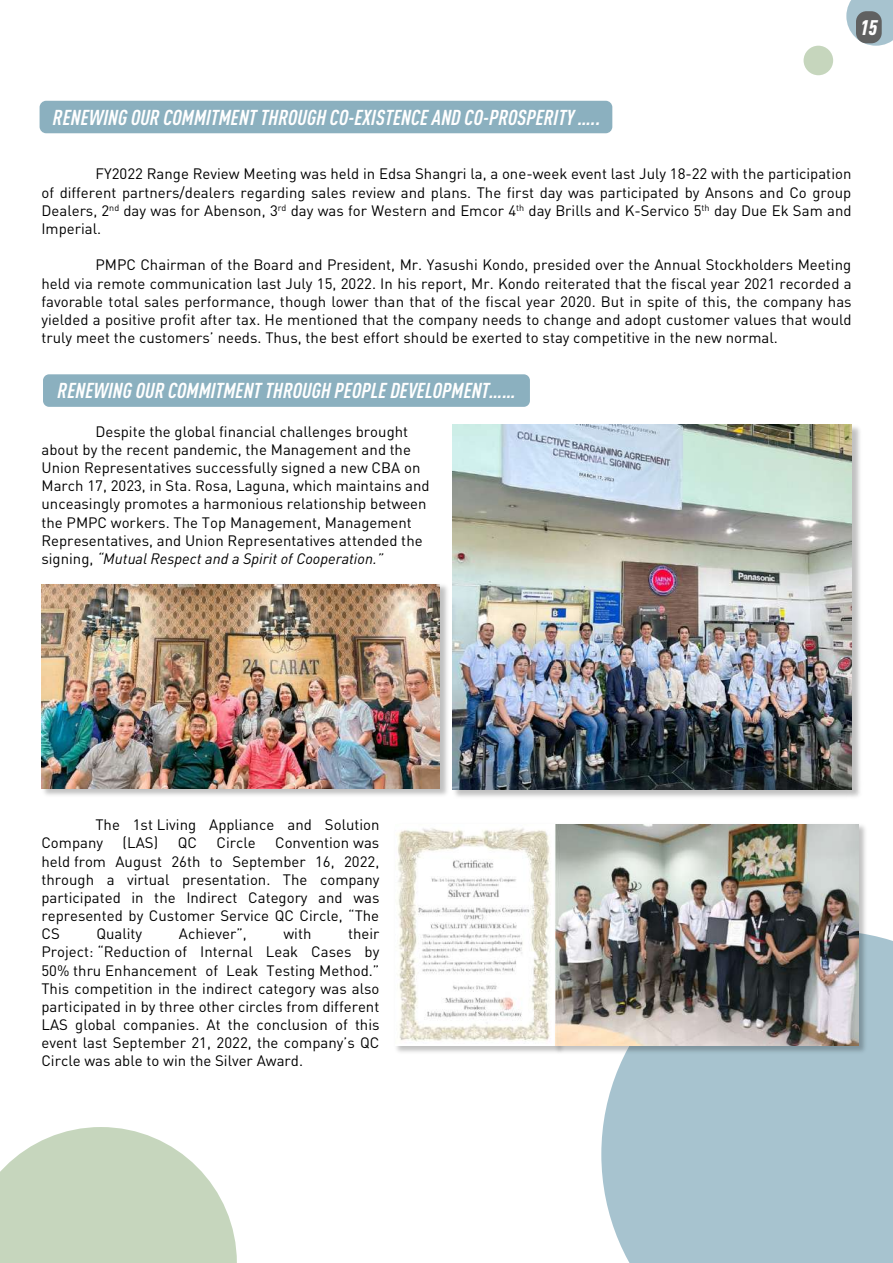
<style>
.page{position:relative;width:893px;height:1263px;background:#fff}
.page>*{position:absolute;margin:0;border:0;box-sizing:border-box;transform-origin:0 0}
.t1{font:italic 700 condensed 21.3px "DIN Pro";letter-spacing:.005em;color:#fff}
.t2{font:italic 900 condensed 20.85px "DIN Pro";color:#fff}
.t3{font:15px/18.1px "DIN Pro";color:#000;text-align:justify}
.s1{font-style:italic}
</style>
<div class="page">
<div style="left:43px;top:374px;width:487px;height:33px;background:#8bb0bf;border-radius:6px"></div>
<svg style="left:0;top:1127px;width:237px;height:136px"></svg>
<div style="left:601px;top:935px;width:292px;height:328px;background:#a7c3cf"></div>
<svg style="left:846px;top:0;width:47px;height:46px"></svg>
<div style="left:804px;top:46px;width:29px;height:29px;background:#c6d6bd;border-radius:50%"></div>
<div style="left:40px;top:101px;width:572px;height:32px;background:#8bb0bf;border-radius:7px"></div>
<img style="left:396px;top:1046px;width:157px;height:6px">
<img style="left:396px;top:828px;width:154px;height:214px">
<img style="left:553px;top:824px;width:318px;height:233px">
<img style="left:452px;top:424px;width:408px;height:373px">
<img style="left:452px;top:425px;width:399px;height:364px">
<img style="left:41px;top:585px;width:407px;height:210px">
<img style="left:41px;top:584px;width:399px;height:204px">
<div style="left:856px;top:11px;width:26px;height:32px;background:#606161;border-radius:10px"></div>
<h2 class="t2" style="left:860px;top:12px;width:18px">15</h2>
<h1 class="t1" style="left:53px;top:102px;width:549px">RENEWING OUR COMMITMENT THROUGH CO-EXISTENCE AND CO-PROSPERITY …..</h1>
<p class="t3" style="left:41px;top:163px;width:812px;text-indent:54px">FY2022 Range Review Meeting was held in Edsa Shangri la, a one-week event last July 18-22 with the participation of different partners/dealers regarding sales review and plans. The first day was participated by Ansons and Co group Dealers, 2<sup>nd</sup> day was for Abenson, 3<sup>rd</sup> day was for Western and Emcor 4<sup>th</sup> day Brills and K-Servico 5<sup>th</sup> day Due Ek Sam and Imperial.</p>
<p class="t3" style="left:41px;top:254px;width:812px;text-indent:54px">PMPC Chairman of the Board and President, Mr. Yasushi Kondo, presided over the Annual Stockholders Meeting held via remote communication last July 15, 2022. In his report, Mr. Kondo reiterated that the fiscal year 2021 recorded a favorable total sales performance, though lower than that of the fiscal year 2020. But in spite of this, the company has yielded a positive profit after tax. He mentioned that the company needs to change and adopt customer values that would truly meet the customers’ needs. Thus, the best effort should be exerted to stay competitive in the new normal.</p>
<h1 class="t1" style="left:58px;top:375px;width:460px">RENEWING OUR COMMITMENT THROUGH PEOPLE DEVELOPMENT……</h1>
<p class="t3" style="left:41px;top:421px;width:390px;text-align:left;text-indent:54px">Despite the global financial challenges brought about by the recent pandemic, the Management and the Union Representatives successfully signed a new CBA on March 17, 2023, in Sta. Rosa, Laguna, which maintains and unceasingly promotes a harmonious relationship between the PMPC workers. The Top Management, Management Representatives, and Union Representatives attended the signing, <span class="s1">“Mutual Respect and a Spirit of Cooperation.”</span></p>
<p class="t3" style="left:41px;top:814px;width:340px;text-indent:54px">The 1st Living Appliance and Solution<br>Company</p>
<p class="t3" style="left:123px;top:832px;width:37px">(LAS)</p>
<p class="t3" style="left:178px;top:832px;width:21px">QC</p>
<p class="t3" style="left:217px;top:832px;width:41px">Circle</p>
<p class="t3" style="left:41px;top:832px;width:340px;text-indent:234px">Convention was held from August 26th to September 16, 2022, through a virtual presentation. The company participated in the Indirect Category and was represented by Customer Service QC Circle, “The CS</p>
<p class="t3" style="left:96px;top:923px;width:47px">Quality</p>
<p class="t3" style="left:179px;top:923px;width:70px">Achiever”,</p>
<p class="t3" style="left:283px;top:923px;width:29px">with</p>
<p class="t3" style="left:41px;top:923px;width:340px;text-indent:307px">their Project: “Reduction of Internal Leak Cases by 50% thru Enhancement of Leak Testing Method.” This competition in the indirect category was also participated in by three other circles from different LAS global companies. At the conclusion of this event last September 21, 2022, the company’s QC Circle was able to win the Silver Award.</p>
</div>
